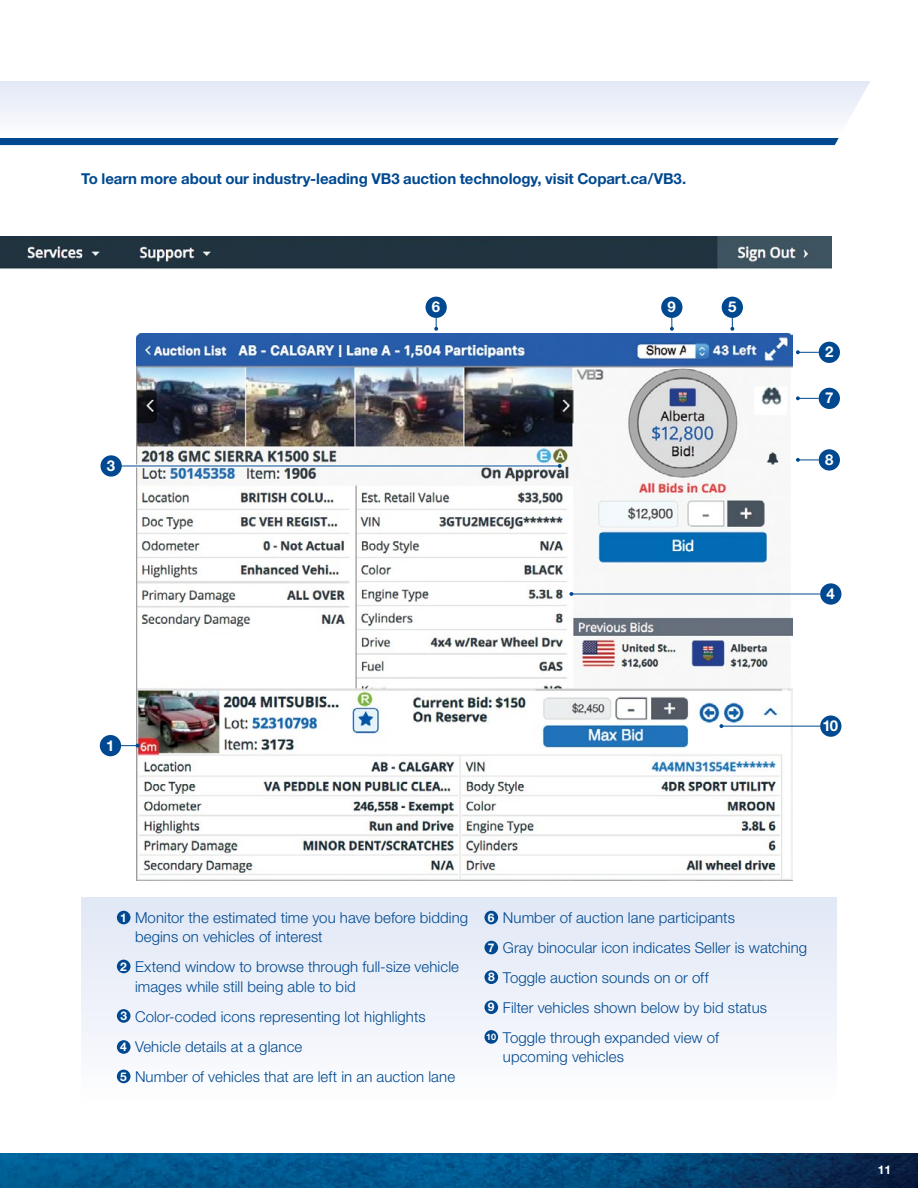
<style>
.page{position:relative;width:918px;height:1188px;background:#fff}
.page>*{position:absolute;margin:0;border:0;box-sizing:border-box;transform-origin:0 0}
.t1{font:300 15px/30px "Helvetica Neue LT";letter-spacing:.005em;color:#004990}
.t2{font:700 15px "Helvetica Neue LT";letter-spacing:-.005em;color:#004990}
.t3{font:700 15px "Helvetica Neue LT";color:#fff}
.t4{font:700 12px "Helvetica Neue LT";color:#fff}
.t5{font:700 9px "Helvetica Neue LT";color:#fff}
</style>
<div class="page">
<img style="left:0;top:1153px;width:918px;height:35px">
<div style="left:81px;top:898px;width:756px;height:209px;background:linear-gradient(to bottom,#e0e7f5,#fefefe)"></div>
<svg style="left:0;top:81px;width:870px;height:39px"></svg>
<div style="left:0;top:138px;width:839px;height:7px;background:#004990"></div>
<img style="left:0;top:236px;width:832px;height:61px">
<img style="left:137px;top:334px;width:656px;height:546px">
<div style="left:117px;top:911px;width:13px;height:13px;background:#004990;border-radius:50%"></div>
<div style="left:484px;top:911px;width:14px;height:13px;background:#004990;border-radius:50%"></div>
<div style="left:117px;top:960px;width:13px;height:13px;background:#004990;border-radius:50%"></div>
<div style="left:117px;top:1009px;width:13px;height:14px;background:#004990;border-radius:50%"></div>
<div style="left:117px;top:1040px;width:13px;height:14px;background:#004990;border-radius:50%"></div>
<div style="left:117px;top:1070px;width:13px;height:13px;background:#004990;border-radius:50%"></div>
<div style="left:484px;top:941px;width:14px;height:13px;background:#004990;border-radius:50%"></div>
<div style="left:484px;top:970px;width:14px;height:14px;background:#004990;border-radius:50%"></div>
<div style="left:484px;top:1000px;width:14px;height:14px;background:#004990;border-radius:50%"></div>
<hr style="left:116px;top:464px;width:444px;height:3px;background:#fff">
<div style="left:100px;top:455px;width:22px;height:22px;background:#004990;border-radius:50%"></div>
<hr style="left:116px;top:466px;width:444px;height:1px;background:#004990">
<svg style="left:558px;top:464px;width:4px;height:4px"></svg>
<div style="left:100px;top:735px;width:21px;height:21px;background:#004990;border-radius:50%"></div>
<svg style="left:120px;top:744px;width:19px;height:4px"></svg>
<div style="left:819px;top:342px;width:21px;height:21px;background:#004990;border-radius:50%"></div>
<svg style="left:796px;top:350px;width:23px;height:4px"></svg>
<div style="left:819px;top:388px;width:21px;height:21px;background:#004990;border-radius:50%"></div>
<svg style="left:796px;top:396px;width:23px;height:4px"></svg>
<div style="left:819px;top:449px;width:21px;height:22px;background:#004990;border-radius:50%"></div>
<svg style="left:796px;top:458px;width:23px;height:4px"></svg>
<div style="left:722px;top:297px;width:21px;height:21px;background:#004990;border-radius:50%"></div>
<svg style="left:730px;top:318px;width:4px;height:13px"></svg>
<div style="left:661px;top:297px;width:21px;height:21px;background:#004990;border-radius:50%"></div>
<svg style="left:670px;top:318px;width:4px;height:13px"></svg>
<div style="left:426px;top:297px;width:21px;height:21px;background:#004990;border-radius:50%"></div>
<svg style="left:434px;top:318px;width:4px;height:13px"></svg>
<div style="left:820px;top:583px;width:21px;height:22px;background:#004990;border-radius:50%"></div>
<hr style="left:570px;top:594px;width:250px;height:1px;background:#004990">
<svg style="left:569px;top:592px;width:4px;height:4px"></svg>
<div style="left:820px;top:715px;width:21px;height:22px;background:#004990;border-radius:50%"></div>
<hr style="left:720px;top:726px;width:100px;height:1px;background:#004990">
<svg style="left:719px;top:724px;width:4px;height:4px"></svg>
<div style="left:484px;top:1030px;width:14px;height:14px;background:#004990;border-radius:50%"></div>
<p class="t2" style="left:81px;top:170px;width:607px">To learn more about our industry-leading VB3 auction technology, visit Copart.ca/VB3.</p>
<p class="t3" style="left:107px;top:456px;width:10px">3</p>
<p class="t3" style="left:106px;top:736px;width:10px">1</p>
<p class="t3" style="left:432px;top:298px;width:10px">6</p>
<p class="t3" style="left:668px;top:298px;width:10px">9</p>
<p class="t3" style="left:728px;top:298px;width:10px">5</p>
<p class="t3" style="left:825px;top:343px;width:10px">2</p>
<p class="t3" style="left:825px;top:389px;width:10px">7</p>
<p class="t3" style="left:825px;top:450px;width:10px">8</p>
<p class="t3" style="left:827px;top:584px;width:10px">4</p>
<p class="t3" style="left:823px;top:717px;width:17px">10</p>
<p class="t1" style="left:135px;top:907px;width:335px;line-height:19.5px">Monitor the estimated time you have before bidding begins on vehicles of interest</p>
<p class="t1" style="left:135px;top:957px;width:326px;line-height:19.5px">Extend window to browse through full-size vehicle images while still being able to bid</p>
<p class="t1" style="left:135px;top:1001px;width:322px">Color-coded icons representing lot highlights<br>Vehicle details at a glance<br>Number of vehicles that are left in an auction lane</p>
<p class="t1" style="left:503px;top:902px;width:306px">Number of auction lane participants<br>Gray binocular icon indicates Seller is watching Toggle auction sounds on or off<br>Filter vehicles shown below by bid status Toggle through expanded view of</p>
<p class="t1" style="left:503px;top:1042px;width:123px">upcoming vehicles</p>
<p class="t4" style="left:120px;top:910px;width:8px">1</p>
<p class="t4" style="left:488px;top:910px;width:8px">6</p>
<p class="t4" style="left:488px;top:940px;width:8px">7</p>
<p class="t4" style="left:488px;top:970px;width:8px">8</p>
<p class="t4" style="left:488px;top:1000px;width:8px">9</p>
<p class="t4" style="left:120px;top:959px;width:8px">2</p>
<p class="t4" style="left:120px;top:1008px;width:8px">3</p>
<p class="t4" style="left:120px;top:1039px;width:8px">4</p>
<p class="t4" style="left:120px;top:1069px;width:8px">5</p>
<p class="t5" style="left:486px;top:1031px;width:11px">10</p>
<p class="t4" style="left:878px;top:1162px;width:15px">11</p>
</div>
